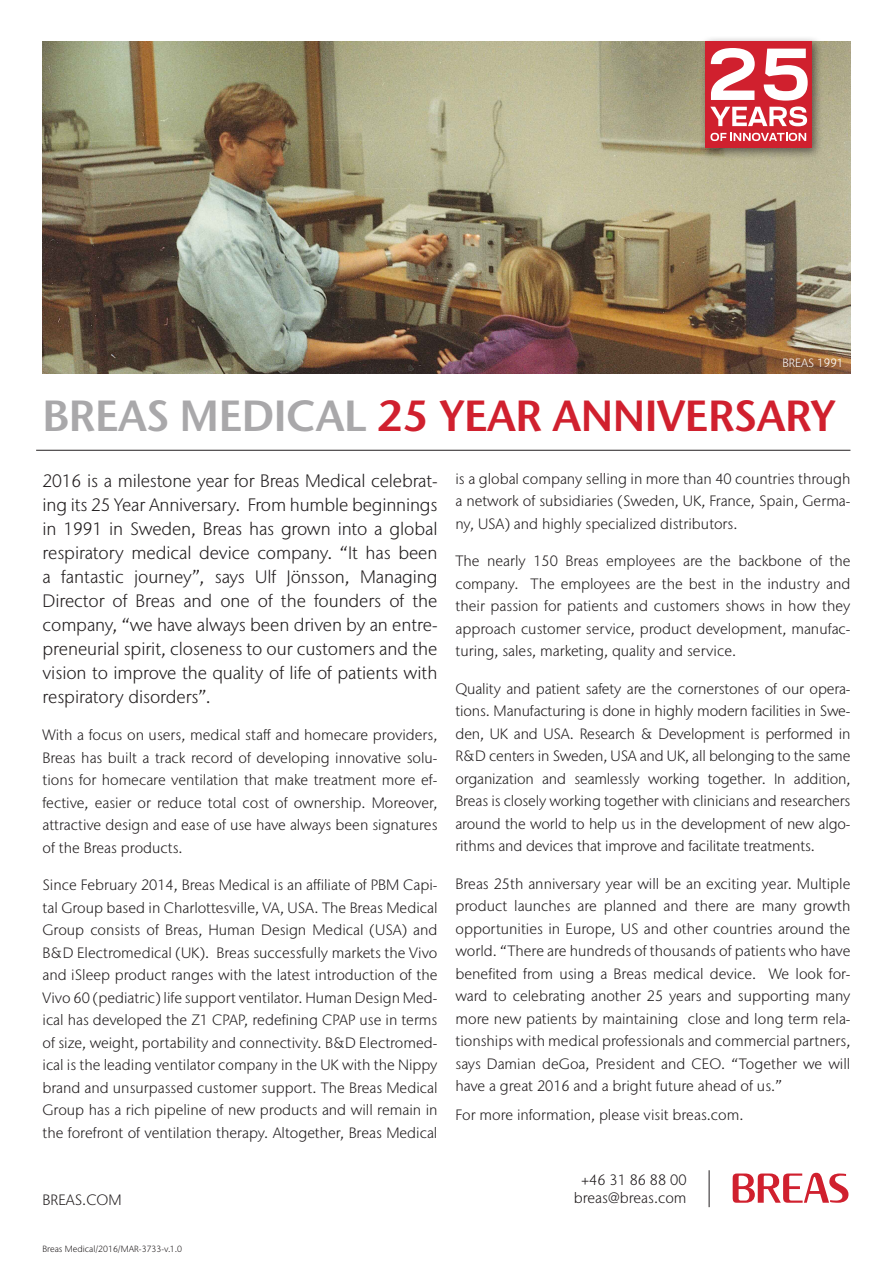
<style>
.page{position:relative;width:893px;height:1263px;background:#fff}
.page>*{position:absolute;margin:0;border:0;box-sizing:border-box;transform-origin:0 0}
.t1{font:600 43.5px "Stone Sans IIITC Std";letter-spacing:-.01em;color:#d0202e}
.t2{font:300 18px/24px "Stone Sans IIITC Std";letter-spacing:-.005em;color:#231f20;text-align:justify}
.t3{font:300 15px/22.5px "Stone Sans IIITC Std";color:#231f20;text-align:justify}
.t4{font:300 12px "Stone Sans IIITC Std";color:#fff}
.t5{font:300 9px "Stone Sans IIITC Std";color:#231f20}
.s1{color:#a9a8aa}
</style>
<div class="page">
<hr style="left:36px;top:450px;width:814px;height:1px;background:#231f20">
<svg style="left:732px;top:1173px;width:116px;height:30px"></svg>
<hr style="left:709px;top:1170px;width:1px;height:37px;background:#231f20">
<img style="left:43px;top:42px;width:807px;height:332px">
<div style="left:700px;top:36px;width:124px;height:124px;background:#231f20;opacity:.6"></div>
<div style="left:706px;top:42px;width:106px;height:106px;background:#d0202e"></div>
<svg style="left:710px;top:48px;width:98px;height:78px"></svg>
<svg style="left:710px;top:133px;width:96px;height:8px"></svg>
<p class="t4" style="left:782px;top:356px;width:63px">BREAS 1991</p>
<p class="t1" style="left:43px;top:389px;width:794px"><span class="s1">BREAS MEDICAL</span> 25 YEAR ANNIVERSARY</p>
<p class="t2" style="left:43px;top:468px;width:396px">2016 is a milestone year for Breas Medical celebrat&shy;ing its 25 Year Anniversary. From humble beginnings in 1991 in Sweden, Breas has grown into a global respiratory medical device company. “It has been a fantastic journey”, says Ulf Jönsson, Managing Director of Breas and one of the founders of the company, “we have always been driven by an entre&shy;preneurial spirit, closeness to our customers and the vision to improve the quality of life of patients with respiratory disorders”.</p>
<p class="t3" style="left:43px;top:724px;width:396px">With a focus on users, medical staff and homecare providers, Breas has built a track record of developing innovative solu&shy;tions for homecare ventilation that make treatment more ef&shy;fective, easier or reduce total cost of ownership. Moreover, attractive design and ease of use have always been signatures of the Breas products.</p>
<p class="t3" style="left:43px;top:874px;width:396px">Since February 2014, Breas Medical is an affiliate of PBM Capi&shy;tal Group based in Charlottesville, VA, USA. The Breas Medical Group consists of Breas, Human Design Medical (USA) and B&amp;D Electromedical (UK). Breas successfully markets the Vivo and iSleep product ranges with the latest introduction of the Vivo 60 (pediatric) life support ventilator. Human Design Med&shy;ical has developed the Z1 CPAP, redefining CPAP use in terms of size, weight, portability and connectivity. B&amp;D Electromed&shy;ical is the leading ventilator company in the UK with the Nippy brand and unsurpassed customer support. The Breas Medical Group has a rich pipeline of new products and will remain in the forefront of ventilation therapy. Altogether, Breas Medical</p>
<p class="t3" style="left:43px;top:1188px;width:81px">BREAS.COM</p>
<p class="t5" style="left:43px;top:1243px;width:141px">Breas Medical/2016/MAR-3733-v.1.0</p>
<p class="t3" style="left:455px;top:467px;width:396px">is a global company selling in more than 40 countries through a network of subsidiaries (Sweden, UK, France, Spain, Germa&shy;ny, USA) and highly specialized distributors.</p>
<p class="t3" style="left:455px;top:550px;width:396px">The nearly 150 Breas employees are the backbone of the company. The employees are the best in the industry and their passion for patients and customers shows in how they approach customer service, product development, manufac&shy;turing, sales, marketing, quality and service.</p>
<p class="t3" style="left:455px;top:677px;width:396px">Quality and patient safety are the cornerstones of our opera&shy;tions. Manufacturing is done in highly modern facilities in Swe&shy;den, UK and USA. Research &amp; Development is performed in R&amp;D centers in Sweden, USA and UK, all belonging to the same organization and seamlessly working together. In addition, Breas is closely working together with clinicians and researchers around the world to help us in the development of new algo&shy;rithms and devices that improve and facilitate treatments.</p>
<p class="t3" style="left:455px;top:872px;width:396px">Breas 25th anniversary year will be an exciting year. Multiple product launches are planned and there are many growth opportunities in Europe, US and other countries around the world. “There are hundreds of thousands of patients who have benefited from using a Breas medical device. We look for&shy;ward to celebrating another 25 years and supporting many more new patients by maintaining close and long term rela&shy;tionships with medical professionals and commercial partners, says Damian deGoa, President and CEO. “Together we will have a great 2016 and a bright future ahead of us.”</p>
<p class="t3" style="left:455px;top:1103px;width:290px">For more information, please visit breas.com.</p>
<p class="t3" style="left:574px;top:1170px;width:114px;line-height:18px;text-align:center">+46 31 86 88 00 breas@breas.com</p>
</div>
